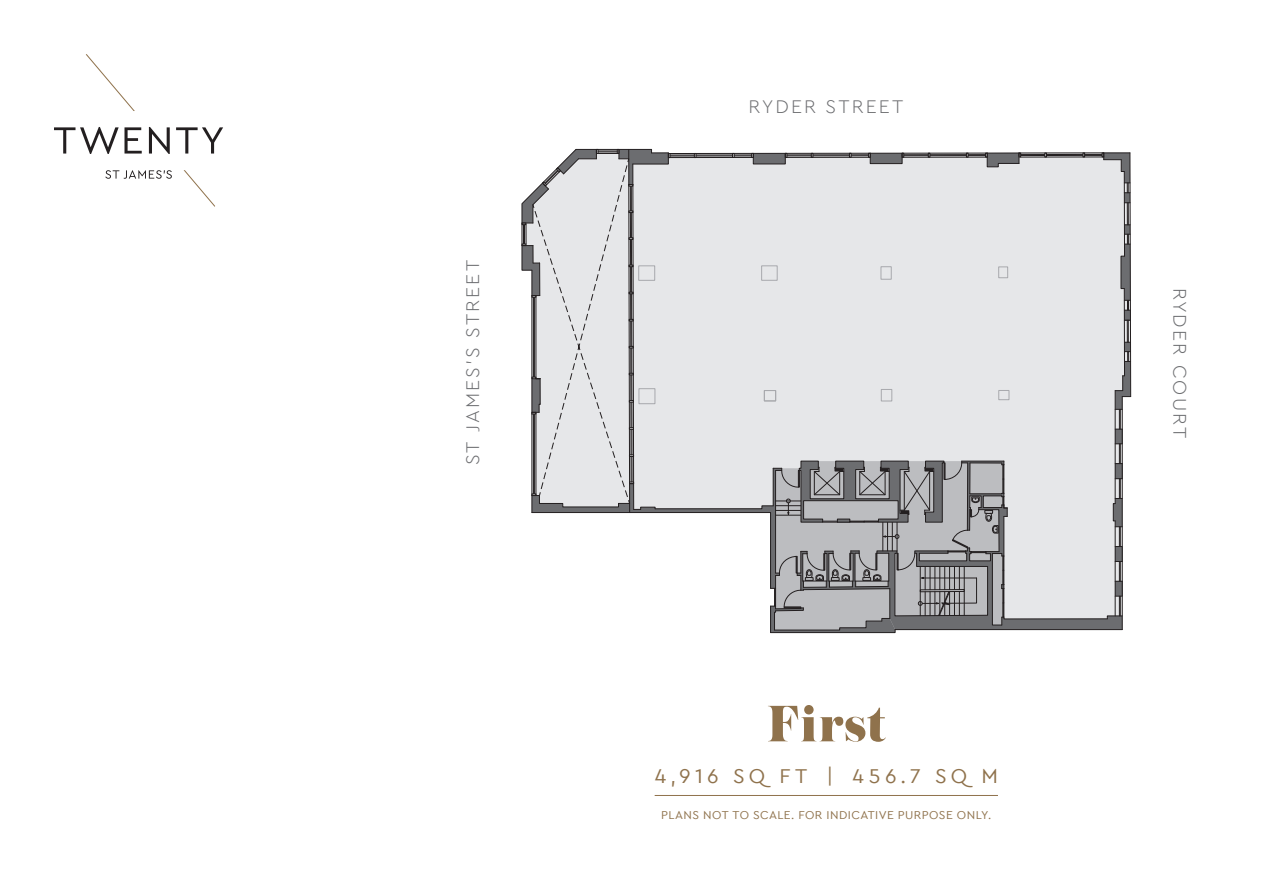
<style>
.page{position:relative;width:1263px;height:893px;background:#fff}
.page>*{position:absolute;margin:0;border:0;box-sizing:border-box;transform-origin:0 0}
.t1{font:900 54px "Austin";letter-spacing:.03em;color:#8f724c}
.t2{font:21px "Cera PRO";letter-spacing:.215em;color:#8f724c}
.t3{font:300 19.35px "Cera PRO";letter-spacing:.11em;color:#6c6d70}
.t4{font:12px "Cera PRO";letter-spacing:.035em;color:#8f724c}
</style>
<div class="page">
<svg style="left:54px;top:54px;width:169px;height:153px"></svg>
<svg style="left:521px;top:149px;width:610px;height:484px;background:#d7d7d9"></svg>
<hr style="left:655px;top:795px;width:343px;height:1px;background:#8f724c">
<p class="t3" style="left:460px;top:465px;width:207px;rotate:-90deg">ST JAMES’S STREET</p>
<p class="t3" style="left:748px;top:94px;width:156px">RYDER STREET</p>
<p class="t1" style="left:767px;top:684px;width:121px">First</p>
<p class="t2" style="left:655px;top:762px;width:345px">4,916 SQ FT | 456.7 SQ M</p>
<p class="t4" style="left:661px;top:807px;width:332px">PLANS NOT TO SCALE. FOR INDICATIVE PURPOSE ONLY.</p>
<p class="t3" style="left:1193px;top:288px;width:152px;rotate:90deg">RYDER COURT</p>
</div>
